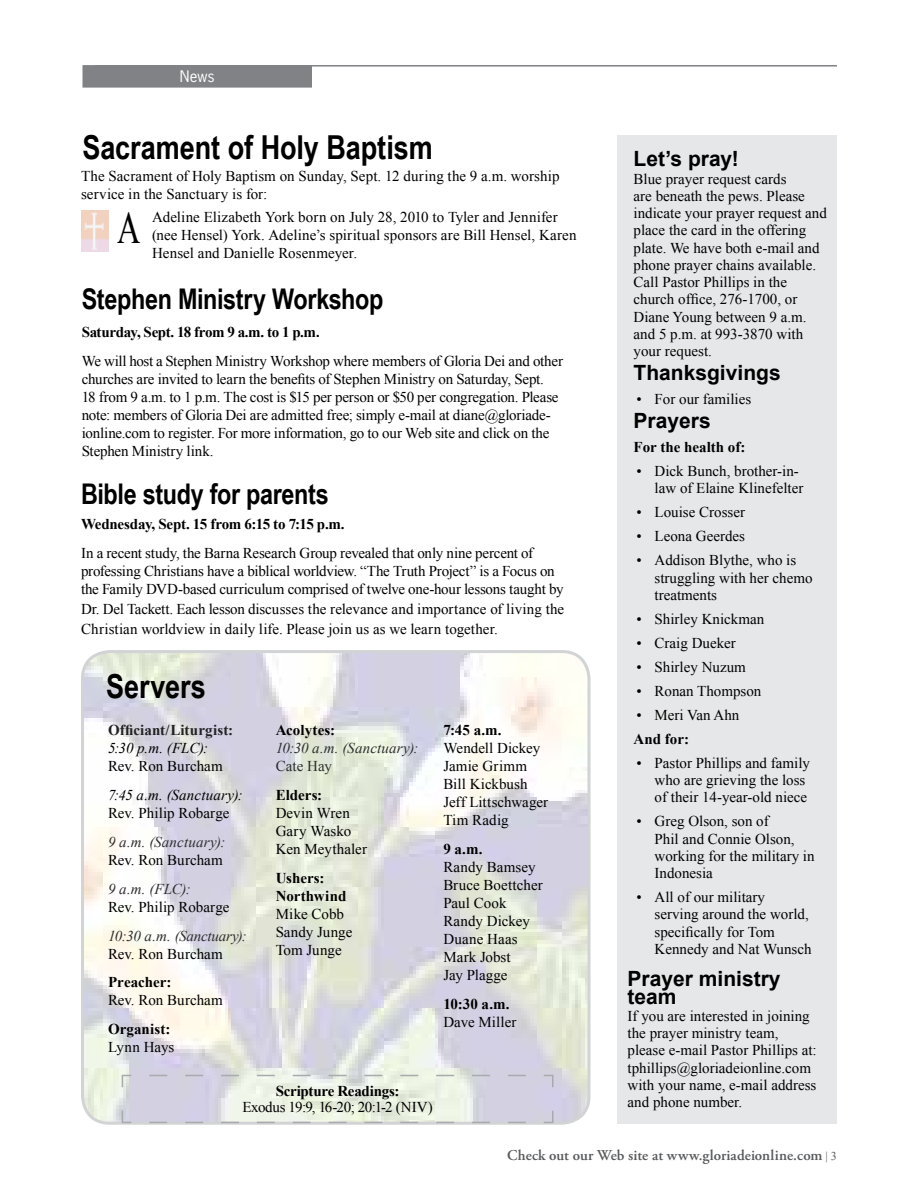
<style>
.page{position:relative;width:918px;height:1188px;background:#fff}
.page>*{position:absolute;margin:0;border:0;box-sizing:border-box;transform-origin:0 0}
.t1{font:45px "Times New Roman";color:#000;scale:.72 1}
.t2{font:700 33px "Arial Narrow";color:#000}
.t3{font:700 28.5px "Arial Narrow";letter-spacing:-.01em;color:#000}
.t4{font:700 21px/17.2px "Arial";color:#000}
.t5{font:15px/17.2px "Times New Roman";color:#000}
.t6{font:700 15px/18px "Times New Roman";color:#000}
.t7{font:15px/28.8px "Times New Roman";letter-spacing:-.02em;color:#000}
.t8{font:italic 15px "Times New Roman";letter-spacing:.005em;color:#2e2e2f}
.t9{font:600 15px "Adobe Garamond Pro";letter-spacing:.005em;color:#58595b}
.t10{font:italic 15px "Times New Roman";letter-spacing:.01em;color:#000}
.t11{font:15px "Times New Roman";letter-spacing:-.025em;color:#000}
.t12{font:italic 15px "Times New Roman";letter-spacing:-.015em;color:#2e2e2f}
.t13{font:700 15px "Times New Roman";letter-spacing:.01em;color:#222223}
.t14{font:15px "Times New Roman";letter-spacing:.005em;color:#2e2e2f}
.t15{font:15px "News Gothic Std";color:#fff}
.s1{font-weight:700}
.s2{font-family:"Arial";font-weight:700}
.s3{font-family:"Times New Roman";font-weight:400;font-size:12px}
</style>
<div class="page">
<hr style="left:94px;top:65px;width:743px;height:2px;background:#808285">
<img style="left:82px;top:654px;width:505px;height:467px">
<div style="left:81px;top:650px;width:510px;height:475px;border:3px solid #d1d3d4;border-radius:27px"></div>
<div style="left:617px;top:135px;width:220px;height:988px;background:#e6e7e8"></div>
<div style="left:83px;top:66px;width:228px;height:21px;background:#808285"></div>
<div style="left:82px;top:65px;width:230px;height:23px;border:2px solid #808285"></div>
<img style="left:81px;top:210px;width:27px;height:42px">
<svg style="left:121px;top:1074px;width:433px;height:50px;background:#dee0e0"></svg>
<p class="t15" style="left:180px;top:67px;width:36px">News</p>
<h2 class="t2" style="left:82px;top:122px;width:352px">Sacrament of Holy Baptism</h2>
<p class="t5" style="left:81px;top:167px;width:480px;line-height:17.7px">The Sacrament of Holy Baptism on Sunday, Sept. 12 during the 9 a.m. worship service in the Sanctuary is for:</p>
<h1 class="t1" style="left:117px;top:198px;width:34px">A</h1>
<p class="t5" style="left:152px;top:208px;width:426px;line-height:18px">Adeline Elizabeth York born on July 28, 2010 to Tyler and Jennifer (nee Hensel) York. Adeline’s spiritual sponsors are Bill Hensel, Karen<br>Hensel and Danielle Rosenmeyer.</p>
<h3 class="t3" style="left:82px;top:278px;width:303px">Stephen Ministry Workshop</h3>
<p class="t7" style="left:82px;top:317px;width:483px"><span class="s1">Saturday, Sept. 18 from 9 a.m. to 1 p.m</span><span class="s2">.<br></span>We will host a Stephen Ministry Workshop where members of Gloria Dei and other</p>
<p class="t5" style="left:82px;top:370px;width:478px;line-height:18px">churches are invited to learn the benefits of Stephen Ministry on Saturday, Sept.<br>18 from 9 a.m. to 1 p.m. The cost is $15 per person or $50 per congregation. Please note: members of Gloria Dei are admitted free; simply e-mail at diane@gloriade&shy;ionline.com to register. For more information, go to our Web site and click on the Stephen Ministry link.</p>
<h3 class="t3" style="left:81px;top:472px;width:249px">Bible study for parents</h3>
<p class="t6" style="left:81px;top:514px;width:265px">Wednesday, Sept. 15 from 6:15 to 7:15 p.m.</p>
<p class="t5" style="left:81px;top:543px;width:484px;line-height:18px">In a recent study, the Barna Research Group revealed that only nine percent of professing Christians have a biblical worldview. “The Truth Project” is a Focus on the Family DVD-based curriculum comprised of twelve one-hour lessons taught by</p>
<p class="t5" style="left:81px;top:598px;width:485px;line-height:20.2px">Dr. Del Tackett. Each lesson discusses the relevance and importance of living the<br>Christian worldview in daily life. Please join us as we learn together.</p>
<h2 class="t2" style="left:106px;top:661px;width:101px">Servers</h2>
<p class="t13" style="left:108px;top:720px;width:127px">Officiant/Liturgist:</p>
<p class="t10" style="left:108px;top:738px;width:102px">5:30 p.m. (FLC):</p>
<p class="t5" style="left:108px;top:757px;width:116px">Rev. Ron Burcham</p>
<p class="t10" style="left:108px;top:785px;width:136px">7:45 a.m. (Sanctuary):</p>
<p class="t5" style="left:108px;top:804px;width:123px">Rev. Philip Robarge</p>
<p class="t8" style="left:108px;top:832px;width:119px">9 a.m. (Sanctuary):</p>
<p class="t5" style="left:108px;top:851px;width:116px">Rev. Ron Burcham</p>
<p class="t8" style="left:108px;top:878px;width:84px">9 a.m. (FLC):</p>
<p class="t5" style="left:108px;top:898px;width:123px">Rev. Philip Robarge</p>
<p class="t12" style="left:108px;top:925px;width:140px">10:30 a.m. (Sanctuary):</p>
<p class="t5" style="left:108px;top:945px;width:116px">Rev. Ron Burcham</p>
<p class="t6" style="left:108px;top:973px;width:65px">Preacher:</p>
<p class="t5" style="left:108px;top:991px;width:116px">Rev. Ron Burcham</p>
<p class="t6" style="left:108px;top:1020px;width:64px">Organist:</p>
<p class="t5" style="left:108px;top:1038px;width:68px">Lynn Hays</p>
<p class="t6" style="left:276px;top:721px;width:61px">Acolytes:</p>
<p class="t8" style="left:276px;top:738px;width:144px">10:30 a.m. (Sanctuary):</p>
<p class="t14" style="left:276px;top:756px;width:58px">Cate Hay</p>
<p class="t6" style="left:276px;top:786px;width:48px">Elders:</p>
<p class="t5" style="left:276px;top:804px;width:93px;line-height:18px">Devin Wren<br>Gary Wasko<br>Ken Meythaler</p>
<p class="t6" style="left:276px;top:869px;width:72px">Ushers:<br>Northwind</p>
<p class="t5" style="left:276px;top:905px;width:78px;line-height:18px">Mike Cobb<br>Sandy Junge<br>Tom Junge</p>
<p class="t6" style="left:443px;top:721px;width:60px">7:45 a.m.</p>
<p class="t5" style="left:443px;top:739px;width:106px;line-height:18px">Wendell Dickey<br>Jamie Grimm<br>Bill Kickbush<br>Jeff Littschwager<br>Tim Radig</p>
<p class="t6" style="left:443px;top:840px;width:41px">9 a.m.</p>
<p class="t5" style="left:443px;top:858px;width:101px;line-height:18px">Randy Bamsey<br>Bruce Boettcher<br>Paul Cook<br>Randy Dickey<br>Duane Haas<br>Mark Jobst<br>Jay Plagge</p>
<p class="t6" style="left:443px;top:995px;width:68px">10:30 a.m.</p>
<p class="t5" style="left:443px;top:1013px;width:75px">Dave Miller</p>
<p class="t6" style="left:276px;top:1081px;width:125px">Scripture Readings:</p>
<p class="t11" style="left:242px;top:1097px;width:192px">Exodus 19:9, 16-20; 20:1-2 (NIV)</p>
<h3 class="t4" style="left:634px;top:151px;width:107px">Let’s pray!</h3>
<p class="t5" style="left:634px;top:170px;width:195px">Blue prayer request cards<br>are beneath the pews. Please indicate your prayer request and place the card in the offering plate. We have both e-mail and phone prayer chains available.<br>Call Pastor Phillips in the church office, 276-1700, or<br>Diane Young between 9 a.m. and 5 p.m. at 993-3870 with your request.</p>
<h3 class="t4" style="left:634px;top:365px;width:149px">Thanksgivings</h3>
<p class="t5" style="left:637px;top:390px;width:116px">• For our families</p>
<h3 class="t4" style="left:634px;top:413px;width:79px">Prayers</h3>
<p class="t6" style="left:634px;top:438px;width:113px">For the health of:</p>
<p class="t5" style="left:637px;top:462px;width:168px;text-align:right">• Dick Bunch, brother-in&shy;law of Elaine Klinefelter</p>
<p class="t5" style="left:637px;top:504px;width:110px">• Louise Crosser</p>
<p class="t5" style="left:637px;top:528px;width:110px">• Leona Geerdes</p>
<p class="t5" style="left:655px;top:552px;width:159px;text-indent:-18px">• Addison Blythe, who is struggling with her chemo treatments</p>
<p class="t5" style="left:637px;top:610px;width:129px">• Shirley Knickman</p>
<p class="t5" style="left:637px;top:634px;width:101px">• Craig Dueker</p>
<p class="t5" style="left:637px;top:658px;width:111px">• Shirley Nuzum</p>
<p class="t5" style="left:637px;top:682px;width:126px">• Ronan Thompson</p>
<p class="t5" style="left:637px;top:706px;width:104px">• Meri Van Ahn</p>
<p class="t6" style="left:634px;top:730px;width:57px">And for:</p>
<p class="t5" style="left:655px;top:754px;width:157px;text-indent:-18px">• Pastor Phillips and family who are grieving the loss of their 14-year-old niece</p>
<p class="t5" style="left:655px;top:813px;width:161px;text-indent:-18px">• Greg Olson, son of<br>Phil and Connie Olson, working for the military in<br>Indonesia</p>
<p class="t5" style="left:655px;top:888px;width:158px;text-indent:-18px">• All of our military serving around the world, specifically for Tom<br>Kennedy and Nat Wunsch</p>
<h3 class="t4" style="left:628px;top:971px;width:154px">Prayer ministry team</h3>
<p class="t5" style="left:628px;top:1007px;width:191px">If you are interested in joining the prayer ministry team, please e-mail Pastor Phillips at: tphillips@gloriadeionline.com with your name, e-mail address and phone number.</p>
<p class="t9" style="left:507px;top:1147px;width:331px">Check out our Web site at www.gloriadeionline.com <span class="s3">| 3</span></p>
</div>
